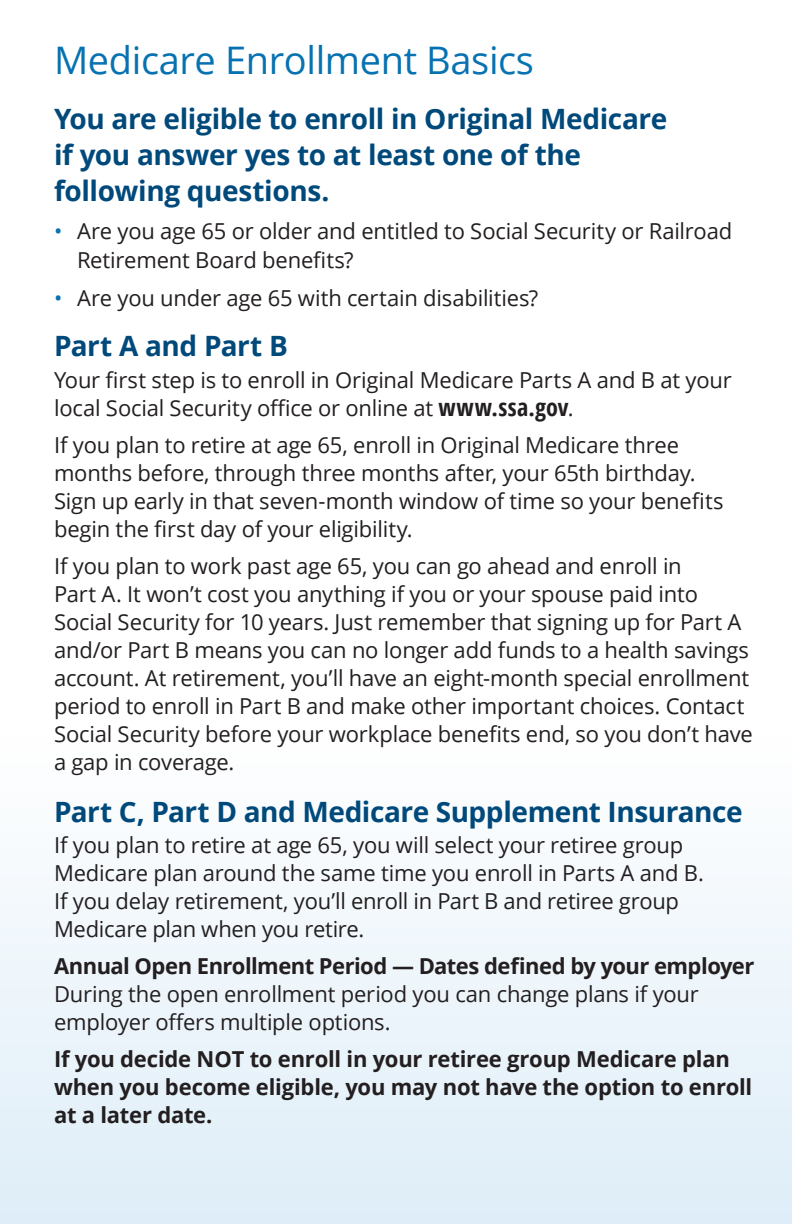
<style>
.page{position:relative;width:792px;height:1224px;background:#fff}
.page>*{position:absolute;margin:0;border:0;box-sizing:border-box;transform-origin:0 0}
.page_header{font:38px "Open Sans";letter-spacing:-.01em;color:#0772b1}
.sub-tier_1{font:700 28px/36px "Open Sans";letter-spacing:-.015em;color:#00497b}
.Body{font:22px/28px "Open Sans";letter-spacing:-.01em;color:#231f20}
.Body-2{font:700 22px/28px "Open Sans";letter-spacing:-.01em;color:#231f20}
.s1{color:#0772b1}
.s2{font-family:"Open Sans Condensed";font-weight:700;font-size:24px}
.s3{font-weight:700}
</style>
<div class="page">
<div style="left:0;top:738px;width:792px;height:486px;background:linear-gradient(to bottom,#fefefe,#deedf8)"></div>
<h1 class="page_header" style="left:54px;top:34px;width:482px">Medicare Enrollment Basics</h1>
<h1 class="sub-tier_1" style="left:54px;top:101px;width:615px">You are eligible to enroll in Original Medicare if you answer yes to at least one of the following questions.</h1>
<p class="Body" style="left:77px;top:216px;width:657px;line-height:29px;text-indent:-23px"><span class="s1">•</span> Are you age 65 or older and entitled to Social Security or Railroad<br>Retirement Board benefits?</p>
<p class="Body" style="left:54px;top:284px;width:486px"><span class="s1">•</span> Are you under age 65 with certain disabilities?</p>
<h1 class="sub-tier_1" style="left:54px;top:327px;width:235px">Part A and Part B</h1>
<p class="Body" style="left:54px;top:365px;width:679px">Your first step is to enroll in Original Medicare Parts A and B at your local Social Security office or online at <span class="s2">www.ssa.gov</span>.</p>
<p class="Body" style="left:54px;top:430px;width:671px">If you plan to retire at age 65, enroll in Original Medicare three months before, through three months after, your 65th birthday.<br>Sign up early in that seven-month window of time so your benefits begin the first day of your eligibility.</p>
<p class="Body" style="left:54px;top:551px;width:700px">If you plan to work past age 65, you can go ahead and enroll in<br>Part A. It won’t cost you anything if you or your spouse paid into Social Security for 10 years. Just remember that signing up for Part A and/or Part B means you can no longer add funds to a health savings account. At retirement, you’ll have an eight-month special enrollment period to enroll in Part B and make other important choices. Contact Social Security before your workplace benefits end, so you don’t have a gap in coverage.</p>
<h1 class="sub-tier_1" style="left:54px;top:793px;width:690px">Part C, Part D and Medicare Supplement Insurance</h1>
<p class="Body" style="left:54px;top:831px;width:652px">If you plan to retire at age 65, you will select your retiree group Medicare plan around the same time you enroll in Parts A and B.<br>If you delay retirement, you’ll enroll in Part B and retiree group Medicare plan when you retire.</p>
<p class="Body" style="left:54px;top:952px;width:702px"><span class="s3">Annual Open Enrollment Period — Dates defined by your employer<br></span>During the open enrollment period you can change plans if your employer offers multiple options.</p>
<p class="Body-2" style="left:54px;top:1045px;width:700px">If you decide NOT to enroll in your retiree group Medicare plan when you become eligible, you may not have the option to enroll at a later date.</p>
</div>
